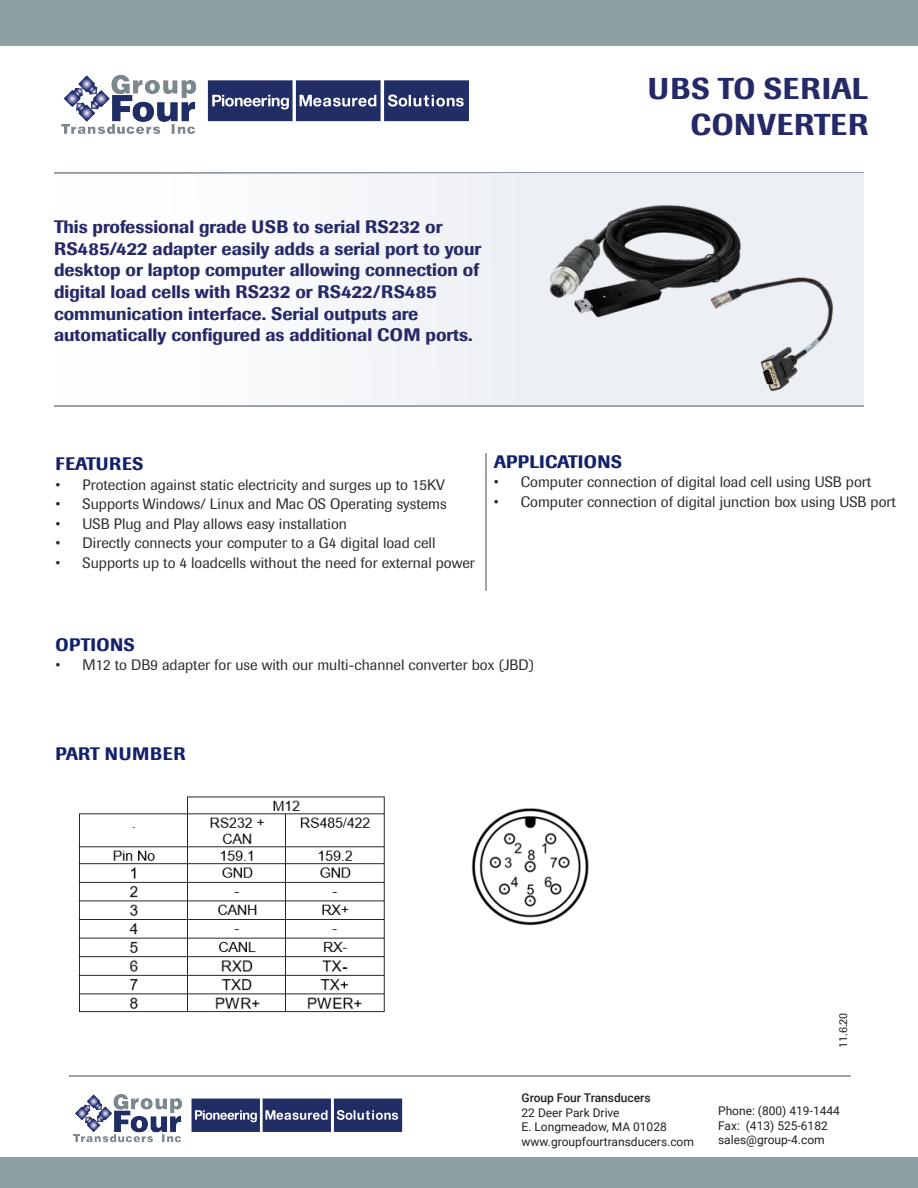
<style>
.page{position:relative;width:918px;height:1188px;background:#fff}
.page>*{position:absolute;margin:0;border:0;box-sizing:border-box;transform-origin:0 0}
.t1{font:500 30px "Imago";letter-spacing:.02em;color:#262967}
.t2{font:500 18px/21.6px "Imago";color:#262967}
.t3{font:500 18px "Imago";letter-spacing:.02em;color:#13216a}
.t4{font:500 18px "Imago";letter-spacing:.04em;color:#13216a}
.t5{font:15px "Imago";color:#2e2b2c}
.t6{font:12px "Roboto";color:#231f20}
.t7{font:500 12px "Roboto";color:#231f20}
.t8{font:12px "Imago";color:#231f20}
</style>
<div class="page">
<div style="left:0;top:1158px;width:918px;height:30px;background:#8da0a4"></div>
<div style="left:0;top:0;width:918px;height:45px;background:#8da0a4"></div>
<img style="left:61px;top:75px;width:408px;height:59px">
<hr style="left:54px;top:405px;width:810px;height:2px;background:#7c858c">
<hr style="left:54px;top:172px;width:810px;height:2px;background:#7c858c">
<div style="left:54px;top:174px;width:810px;height:231px;background:#f4f6f9"></div>
<hr style="left:485px;top:453px;width:2px;height:138px;background:#7c858c">
<img style="left:543px;top:172px;width:211px;height:146px">
<img style="left:709px;top:241px;width:125px;height:151px">
<hr style="left:69px;top:1075px;width:782px;height:2px;background:#7c858c">
<img style="left:73px;top:1094px;width:330px;height:49px">
<img style="left:79px;top:796px;width:306px;height:217px">
<img style="left:471px;top:808px;width:118px;height:118px">
<p class="t2" style="left:54px;top:216px;width:429px">This professional grade USB to serial RS232 or<br>RS485/422 adapter easily adds a serial port to your desktop or laptop computer allowing connection of</p>
<p class="t2" style="left:54px;top:281px;width:384px">digital load cells with RS232 or RS422/RS485</p>
<p class="t2" style="left:54px;top:303px;width:366px">communication interface. Serial outputs are</p>
<p class="t2" style="left:54px;top:324px;width:420px">automatically configured as additional COM ports.</p>
<p class="t1" style="left:648px;top:70px;width:222px">UBS TO SERIAL</p>
<p class="t1" style="left:690px;top:106px;width:179px">CONVERTER</p>
<p class="t3" style="left:56px;top:453px;width:89px">FEATURES</p>
<p class="t5" style="left:56px;top:476px;width:391px">• Protection against static electricity and surges up to 15KV</p>
<p class="t5" style="left:56px;top:495px;width:393px">• Supports Windows/ Linux and Mac OS Operating systems</p>
<p class="t5" style="left:56px;top:515px;width:293px">• USB Plug and Play allows easy installation</p>
<p class="t5" style="left:56px;top:534px;width:381px">• Directly connects your computer to a G4 digital load cell</p>
<p class="t5" style="left:56px;top:554px;width:421px">• Supports up to 4 loadcells without the need for external power</p>
<p class="t3" style="left:494px;top:450px;width:130px">APPLICATIONS</p>
<p class="t5" style="left:494px;top:473px;width:379px">• Computer connection of digital load cell using USB port</p>
<p class="t5" style="left:494px;top:493px;width:404px">• Computer connection of digital junction box using USB port</p>
<p class="t3" style="left:56px;top:634px;width:81px">OPTIONS</p>
<p class="t5" style="left:56px;top:656px;width:480px">• M12 to DB9 adapter for use with our multi-channel converter box (JBD)</p>
<p class="t4" style="left:56px;top:742px;width:131px">PART NUMBER</p>
<p class="t7" style="left:522px;top:1090px;width:131px">Group Four Transducers</p>
<p class="t6" style="left:522px;top:1104px;width:100px">22 Deer Park Drive</p>
<p class="t6" style="left:522px;top:1119px;width:147px">E. Longmeadow, MA 01028</p>
<p class="t6" style="left:522px;top:1133px;width:174px">www.groupfourtransducers.com</p>
<p class="t8" style="left:836px;top:1048px;width:36px;rotate:-90deg">11.6.20</p>
<p class="t6" style="left:718px;top:1103px;width:123px">Phone: (800) 419-1444</p>
<p class="t6" style="left:718px;top:1117px;width:111px">Fax: (413) 525-6182</p>
<p class="t6" style="left:718px;top:1131px;width:108px">sales@group-4.com</p>
</div>
